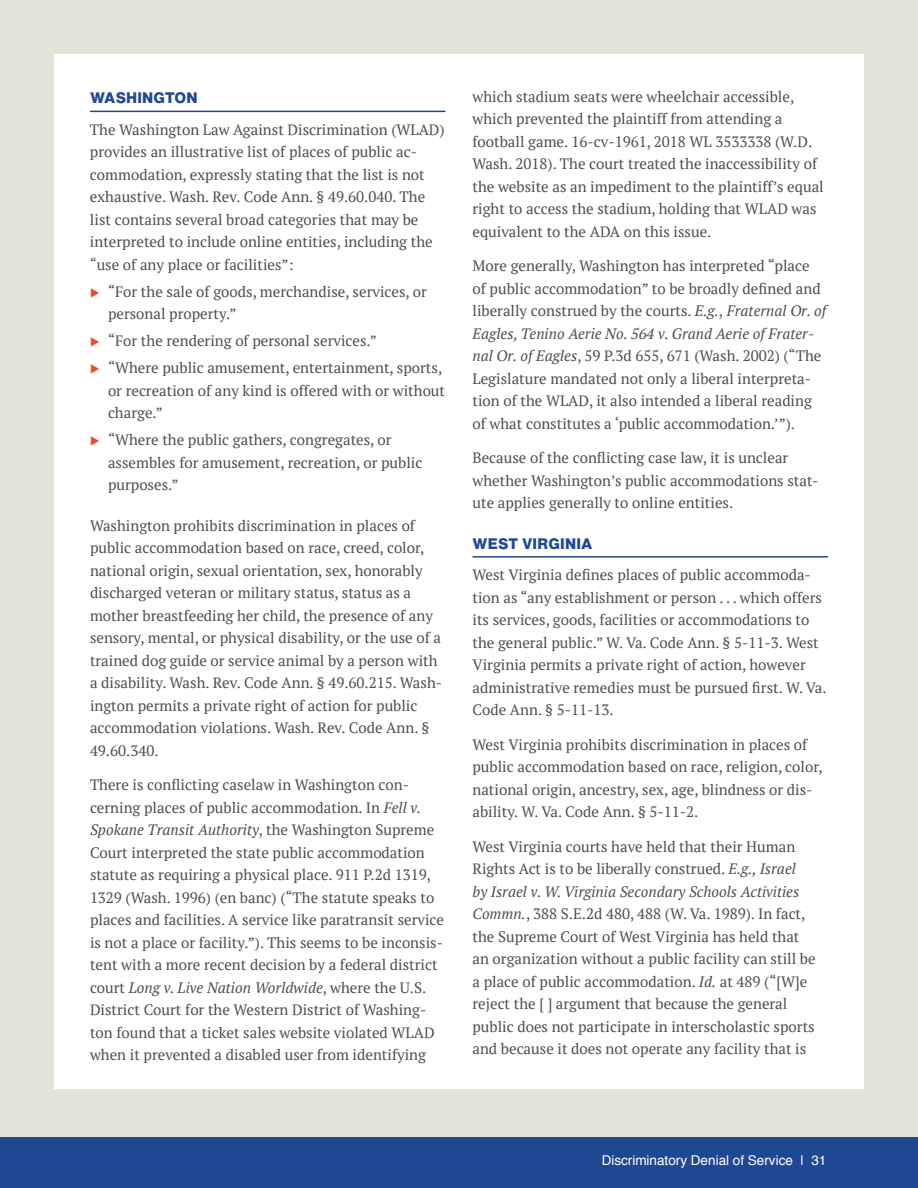
<style>
.page{position:relative;width:918px;height:1188px;background:#e3e3d8}
.page>*{position:absolute;margin:0;border:0;box-sizing:border-box;transform-origin:0 0}
.t1{font:15px/22.5px "PT Serif";color:#4f4f51}
.t2{font:800 15px "Helvetica Now Text";letter-spacing:.01em;color:#204892}
.t3{font:13.5px "Helvetica";color:#fff}
.s1{font-family:"European Pi Three";font-size:12px;color:#ed4b2a}
.s2{font-style:italic}
</style>
<div class="page">
<div style="left:0;top:1138px;width:918px;height:50px;background:#204892"></div>
<div style="left:54px;top:54px;width:810px;height:1035px;background:#fff"></div>
<hr style="left:90px;top:111px;width:356px;height:1px;background:#204892">
<hr style="left:472px;top:556px;width:356px;height:2px;background:#204892">
<p class="t2" style="left:90px;top:86px;width:109px">WASHINGTON</p>
<p class="t1" style="left:90px;top:118px;width:356px">The Washington Law Against Discrimination (WLAD) provides an illustrative list of places of public ac&shy;commodation, expressly stating that the list is not exhaustive. Wash. Rev. Code Ann. § 49.60.040. The list contains several broad categories that may be interpreted to include online entities, including the “use of any place or facilities”:</p>
<p class="t1" style="left:108px;top:280px;width:320px;text-indent:-18px"><span class="s1">E</span> “For the sale of goods, merchandise, services, or personal property.”</p>
<p class="t1" style="left:90px;top:327px;width:354px;line-height:27px"><span class="s1">E</span> “For the rendering of personal services.”<br><span class="s1">E</span> “Where public amusement, entertainment, sports,</p>
<p class="t1" style="left:108px;top:379px;width:339px">or recreation of any kind is offered with or without charge.”</p>
<p class="t1" style="left:108px;top:428px;width:316px;text-indent:-18px"><span class="s1">E</span> “Where the public gathers, congregates, or assembles for amusement, recreation, or public purposes.”</p>
<p class="t1" style="left:90px;top:514px;width:354px">Washington prohibits discrimination in places of public accommodation based on race, creed, color, national origin, sexual orientation, sex, honorably discharged veteran or military status, status as a mother breastfeeding her child, the presence of any sensory, mental, or physical disability, or the use of a trained dog guide or service animal by a person with a disability. Wash. Rev. Code Ann. § 49.60.215. Wash&shy;ington permits a private right of action for public accommodation violations. Wash. Rev. Code Ann. § 49.60.340.</p>
<p class="t1" style="left:90px;top:773px;width:356px">There is conflicting caselaw in Washington con&shy;cerning places of public accommodation. In <span class="s2">Fell v.<br>Spokane Transit Authority</span>, the Washington Supreme Court interpreted the state public accommodation statute as requiring a physical place. 911 P.2d 1319, 1329 (Wash. 1996) (en banc) (“The statute speaks to places and facilities. A service like paratransit service is not a place or facility.”). This seems to be inconsis&shy;tent with a more recent decision by a federal district court <span class="s2">Long v. Live Nation Worldwide</span>, where the U.S.<br>District Court for the Western District of Washing&shy;ton found that a ticket sales website violated WLAD when it prevented a disabled user from identifying</p>
<p class="t1" style="left:472px;top:85px;width:353px">which stadium seats were wheelchair accessible, which prevented the plaintiff from attending a football game. 16-cv-1961, 2018 WL 3533338 (W.D.<br>Wash. 2018). The court treated the inaccessibility of the website as an impediment to the plaintiff’s equal right to access the stadium, holding that WLAD was equivalent to the ADA on this issue.</p>
<p class="t1" style="left:472px;top:254px;width:355px">More generally, Washington has interpreted “place of public accommodation” to be broadly defined and liberally construed by the courts. <span class="s2">E.g.</span>, <span class="s2">Fraternal Or. of Eagles, Tenino Aerie No. 564 v. Grand Aerie of Frater&shy;nal Or. of Eagles</span>, 59 P.3d 655, 671 (Wash. 2002) (“The Legislature mandated not only a liberal interpreta&shy;tion of the WLAD, it also intended a liberal reading of what constitutes a ‘public accommodation.’”).</p>
<p class="t1" style="left:472px;top:446px;width:347px">Because of the conflicting case law, it is unclear whether Washington’s public accommodations stat&shy;ute applies generally to online entities.</p>
<p class="t2" style="left:473px;top:532px;width:121px">WEST VIRGINIA</p>
<p class="t1" style="left:472px;top:563px;width:356px">West Virginia defines places of public accommoda&shy;tion as “any establishment or person . . . which offers its services, goods, facilities or accommodations to the general public.” W. Va. Code Ann. § 5-11-3. West Virginia permits a private right of action, however administrative remedies must be pursued first. W. Va.<br>Code Ann. § 5-11-13.</p>
<p class="t1" style="left:472px;top:733px;width:352px">West Virginia prohibits discrimination in places of public accommodation based on race, religion, color, national origin, ancestry, sex, age, blindness or dis&shy;ability. W. Va. Code Ann. § 5-11-2.</p>
<p class="t1" style="left:472px;top:835px;width:345px">West Virginia courts have held that their Human Rights Act is to be liberally construed. <span class="s2">E.g., Israel<br>by Israel v. W. Virginia Secondary Schools Activities Commn.</span>, 388 S.E.2d 480, 488 (W. Va. 1989). In fact, the Supreme Court of West Virginia has held that an organization without a public facility can still be a place of public accommodation. <span class="s2">Id.</span> at 489 (“[W]e reject the [ ] argument that because the general public does not participate in interscholastic sports and because it does not operate any facility that is</p>
<p class="t3" style="left:602px;top:1150px;width:226px">Discriminatory Denial of Service | 31</p>
</div>
